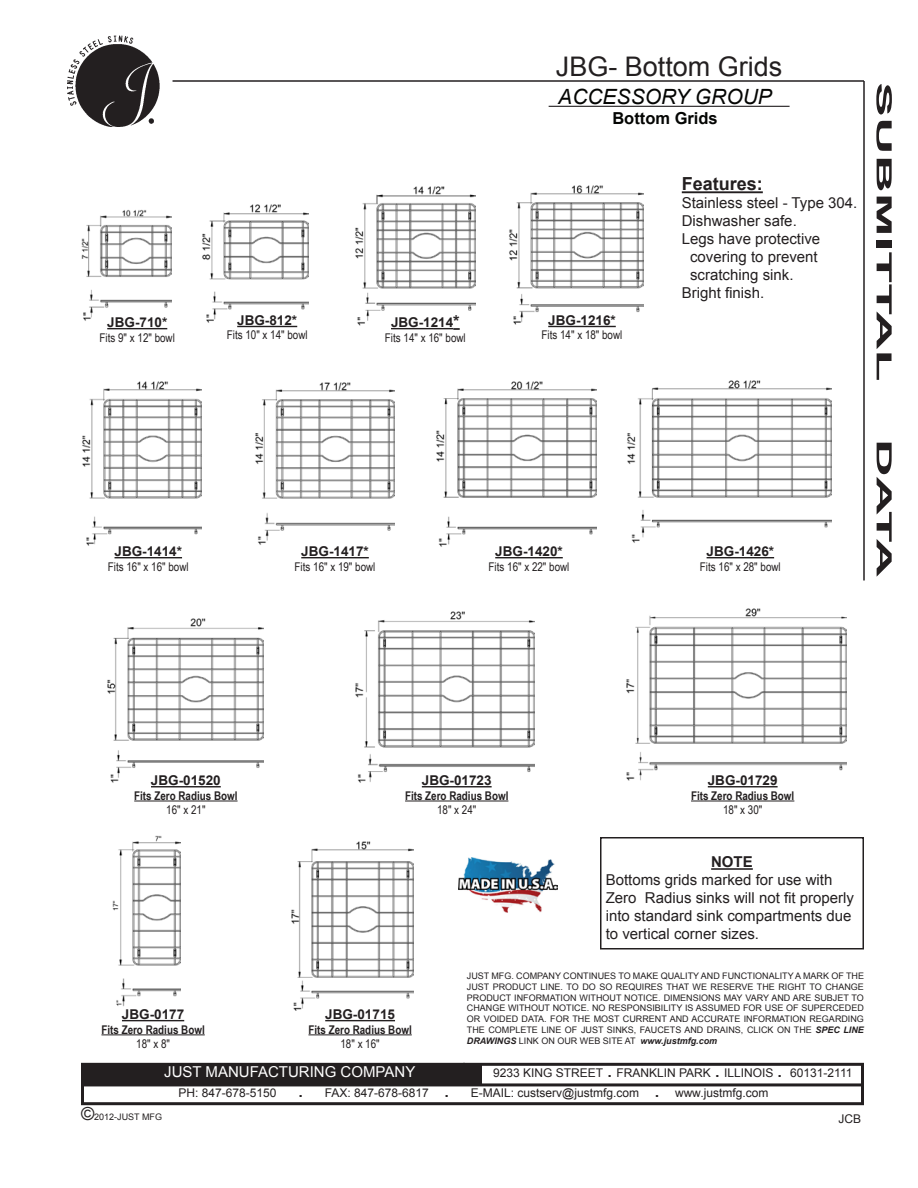
<style>
.page{position:relative;width:918px;height:1188px;background:#fff}
.page>*{position:absolute;margin:0;border:0;box-sizing:border-box;transform-origin:0 0}
.t1{font:27px "Arial";color:#231f20}
.t2{font:italic 21px "Arial";color:#040503}
.t3{font:700 21px "Arial";color:#231f20;scale:2.5 1}
.t4{font:700 18px "Arial";color:#231f20}
.t5{font:700 16.5px "Arial";color:#040503}
.t6{font:15px/18px "Arial";color:#231f20}
.t7{font:15px "Arial";color:#fff}
.t8{font:700 15px "Arial";color:#231f20}
.t9{font:700 13.5px "Arial";color:#231f20}
.t10{font:12px "Arial Narrow";color:#231f20}
.t11{font:12px "Arial";color:#231f20}
.t12{font:700 12px "Arial Narrow";color:#231f20}
.t13{font:9px/10.8px "Arial";color:#231f20;text-align:justify}
.s1{font-size:16.5px}
.s2{font-weight:700;font-style:italic}
.s3{font-size:21px}
.s4{font-size:18px}
</style>
<div class="page">
<div style="left:81px;top:1063px;width:783px;height:42px;border:3px solid #231f20"></div>
<hr style="left:81px;top:1083px;width:783px;height:3px;background:#231f20">
<div style="left:81px;top:1064px;width:401px;height:22px;background:#231f20"></div>
<img style="left:68px;top:36px;width:92px;height:91px">
<hr style="left:863px;top:81px;width:2px;height:499px;background:#231f20">
<hr style="left:173px;top:80px;width:691px;height:2px;background:#231f20">
<hr style="left:549px;top:106px;width:241px;height:1px;background:#231f20">
<hr style="left:682px;top:191px;width:81px;height:2px;background:#231f20">
<img style="left:458px;top:857px;width:99px;height:56px">
<img style="left:81px;top:209px;width:91px;height:112px">
<hr style="left:107px;top:328px;width:60px;height:1px;background:#231f20">
<img style="left:202px;top:204px;width:107px;height:124px">
<hr style="left:237px;top:326px;width:60px;height:1px;background:#231f20">
<img style="left:355px;top:186px;width:120px;height:103px">
<img style="left:357px;top:292px;width:118px;height:34px">
<hr style="left:391px;top:328px;width:62px;height:1px;background:#231f20">
<svg style="left:453px;top:328px;width:7px;height:2px"></svg>
<img style="left:509px;top:185px;width:134px;height:143px">
<hr style="left:548px;top:326px;width:68px;height:1px;background:#231f20">
<img style="left:82px;top:381px;width:120px;height:165px">
<hr style="left:115px;top:557px;width:67px;height:1px;background:#231f20">
<img style="left:255px;top:382px;width:140px;height:163px">
<hr style="left:301px;top:557px;width:68px;height:1px;background:#231f20">
<img style="left:436px;top:381px;width:160px;height:166px">
<hr style="left:495px;top:557px;width:68px;height:1px;background:#231f20">
<img style="left:627px;top:380px;width:204px;height:163px">
<hr style="left:707px;top:557px;width:67px;height:1px;background:#231f20">
<img style="left:291px;top:841px;width:122px;height:137px">
<img style="left:293px;top:980px;width:120px;height:31px">
<hr style="left:325px;top:1020px;width:70px;height:1px;background:#231f20">
<hr style="left:308px;top:1034px;width:104px;height:1px;background:#231f20">
<img style="left:112px;top:835px;width:68px;height:172px">
<hr style="left:122px;top:1020px;width:62px;height:1px;background:#231f20">
<hr style="left:101px;top:1034px;width:104px;height:1px;background:#231f20">
<img style="left:107px;top:618px;width:156px;height:170px">
<hr style="left:151px;top:786px;width:70px;height:1px;background:#231f20">
<hr style="left:134px;top:801px;width:104px;height:1px;background:#231f20">
<img style="left:355px;top:611px;width:180px;height:177px">
<hr style="left:422px;top:786px;width:70px;height:1px;background:#231f20">
<hr style="left:405px;top:801px;width:103px;height:1px;background:#231f20">
<img style="left:626px;top:608px;width:220px;height:136px">
<img style="left:626px;top:752px;width:220px;height:29px">
<hr style="left:708px;top:786px;width:70px;height:1px;background:#231f20">
<hr style="left:691px;top:801px;width:103px;height:1px;background:#231f20">
<hr style="left:711px;top:868px;width:42px;height:2px;background:#231f20">
<div style="left:600px;top:837px;width:264px;height:113px;border:2px solid #231f20"></div>
<h3 class="t9" style="left:107px;top:313px;width:62px">JBG-710*</h3>
<h3 class="t10" style="left:100px;top:329px;width:77px">Fits 9" x 12" bowl</h3>
<h3 class="t9" style="left:115px;top:543px;width:69px">JBG-1414*</h3>
<h3 class="t10" style="left:108px;top:558px;width:82px">Fits 16" x 16" bowl</h3>
<h3 class="t9" style="left:237px;top:311px;width:62px">JBG-812*</h3>
<h3 class="t10" style="left:227px;top:326px;width:82px">Fits 10" x 14" bowl</h3>
<h3 class="t9" style="left:391px;top:313px;width:70px">JBG-1214<span class="s1">*</span></h3>
<h3 class="t10" style="left:385px;top:329px;width:82px">Fits 14" x 16" bowl</h3>
<h1 class="t1" style="left:556px;top:49px;width:228px">JBG- Bottom Grids</h1>
<h2 class="t2" style="left:558px;top:83px;width:215px">ACCESSORY GROUP</h2>
<h3 class="t5" style="left:612px;top:107px;width:107px">Bottom Grids</h3>
<h3 class="t9" style="left:548px;top:311px;width:69px">JBG-1216*</h3>
<h3 class="t10" style="left:542px;top:326px;width:82px">Fits 14" x 18" bowl</h3>
<h3 class="t4" style="left:682px;top:172px;width:83px">Features:</h3>
<h3 class="t6" style="left:682px;top:194px;width:177px">Stainless steel - Type 304.</h3>
<h3 class="t6" style="left:682px;top:212px;width:117px">Dishwasher safe.</h3>
<h3 class="t6" style="left:682px;top:230px;width:140px">Legs have protective</h3>
<h3 class="t6" style="left:690px;top:248px;width:129px">covering to prevent</h3>
<h3 class="t6" style="left:690px;top:266px;width:105px">scratching sink.</h3>
<h3 class="t6" style="left:682px;top:284px;width:84px">Bright finish.</h3>
<h2 class="t3" style="left:898px;top:82px;width:121px;rotate:90deg">SUBMITTAL</h2>
<h3 class="t9" style="left:301px;top:543px;width:69px">JBG-1417*</h3>
<h3 class="t10" style="left:295px;top:558px;width:82px">Fits 16" x 19" bowl</h3>
<h3 class="t9" style="left:495px;top:543px;width:69px">JBG-1420*</h3>
<h3 class="t10" style="left:489px;top:558px;width:82px">Fits 16" x 22" bowl</h3>
<h3 class="t9" style="left:707px;top:543px;width:69px">JBG-1426*</h3>
<h3 class="t10" style="left:700px;top:558px;width:82px">Fits 16" x 28" bowl</h3>
<h2 class="t3" style="left:898px;top:439px;width:57px;rotate:90deg">DATA</h2>
<h3 class="t9" style="left:151px;top:772px;width:71px">JBG-01520</h3>
<h3 class="t12" style="left:134px;top:786px;width:105px">Fits Zero Radius Bowl</h3>
<h3 class="t10" style="left:166px;top:801px;width:41px">16" x 21"</h3>
<h3 class="t9" style="left:122px;top:1005px;width:64px">JBG-0177</h3>
<h3 class="t12" style="left:101px;top:1020px;width:105px">Fits Zero Radius Bowl</h3>
<h3 class="t10" style="left:136px;top:1035px;width:35px">18" x 8"</h3>
<h3 class="t9" style="left:422px;top:772px;width:71px">JBG-01723</h3>
<h3 class="t12" style="left:405px;top:786px;width:105px">Fits Zero Radius Bowl</h3>
<h3 class="t10" style="left:437px;top:801px;width:41px">18" x 24"</h3>
<h3 class="t9" style="left:708px;top:772px;width:71px">JBG-01729</h3>
<h3 class="t12" style="left:691px;top:786px;width:105px">Fits Zero Radius Bowl</h3>
<h3 class="t10" style="left:723px;top:801px;width:41px">18" x 30"</h3>
<h3 class="t8" style="left:711px;top:852px;width:43px">NOTE</h3>
<h3 class="t6" style="left:606px;top:871px;width:250px">Bottoms grids marked for use with Zero Radius sinks will not fit properly into standard sink compartments due to vertical corner sizes.</h3>
<h3 class="t9" style="left:325px;top:1005px;width:71px">JBG-01715</h3>
<h3 class="t12" style="left:308px;top:1020px;width:105px">Fits Zero Radius Bowl</h3>
<h3 class="t10" style="left:341px;top:1035px;width:41px">18" x 16"</h3>
<p class="t13" style="left:467px;top:970px;width:399px">JUST MFG. COMPANY CONTINUES TO MAKE QUALITY AND FUNCTIONALITY A MARK OF THE JUST PRODUCT LINE. TO DO SO REQUIRES THAT WE RESERVE THE RIGHT TO CHANGE PRODUCT INFORMATION WITHOUT NOTICE. DIMENSIONS MAY VARY AND ARE SUBJET TO CHANGE WITHOUT NOTICE. NO RESPONSIBILITY IS ASSUMED FOR USE OF SUPERCEDED OR VOIDED DATA. FOR THE MOST CURRENT AND ACCURATE INFORMATION REGARDING THE COMPLETE LINE OF JUST SINKS, FAUCETS AND DRAINS, CLICK ON THE <span class="s2">SPEC LINE DRAWINGS</span> LINK ON OUR WEB SITE AT <span class="s2">www.justmfg.com</span></p>
<h3 class="t7" style="left:164px;top:1062px;width:253px">JUST MANUFACTURING COMPANY</h3>
<h3 class="t11" style="left:493px;top:1065px;width:361px">9233 KING STREET <span class="s3">.</span> FRANKLIN PARK <span class="s3">.</span> ILLINOIS <span class="s3">.</span> 60131-2111</h3>
<p class="t13" style="left:81px;top:1112px;width:83px"><span class="s4">©</span>2012-JUST MFG</p>
<h3 class="t11" style="left:178px;top:1085px;width:591px">PH: 847-678-5150 <span class="s3">.</span> FAX: 847-678-6817 <span class="s3">.</span> E-MAIL: custserv@justmfg.com <span class="s3">.</span> www.justmfg.com</h3>
<h3 class="t11" style="left:838px;top:1111px;width:24px">JCB</h3>
</div>
